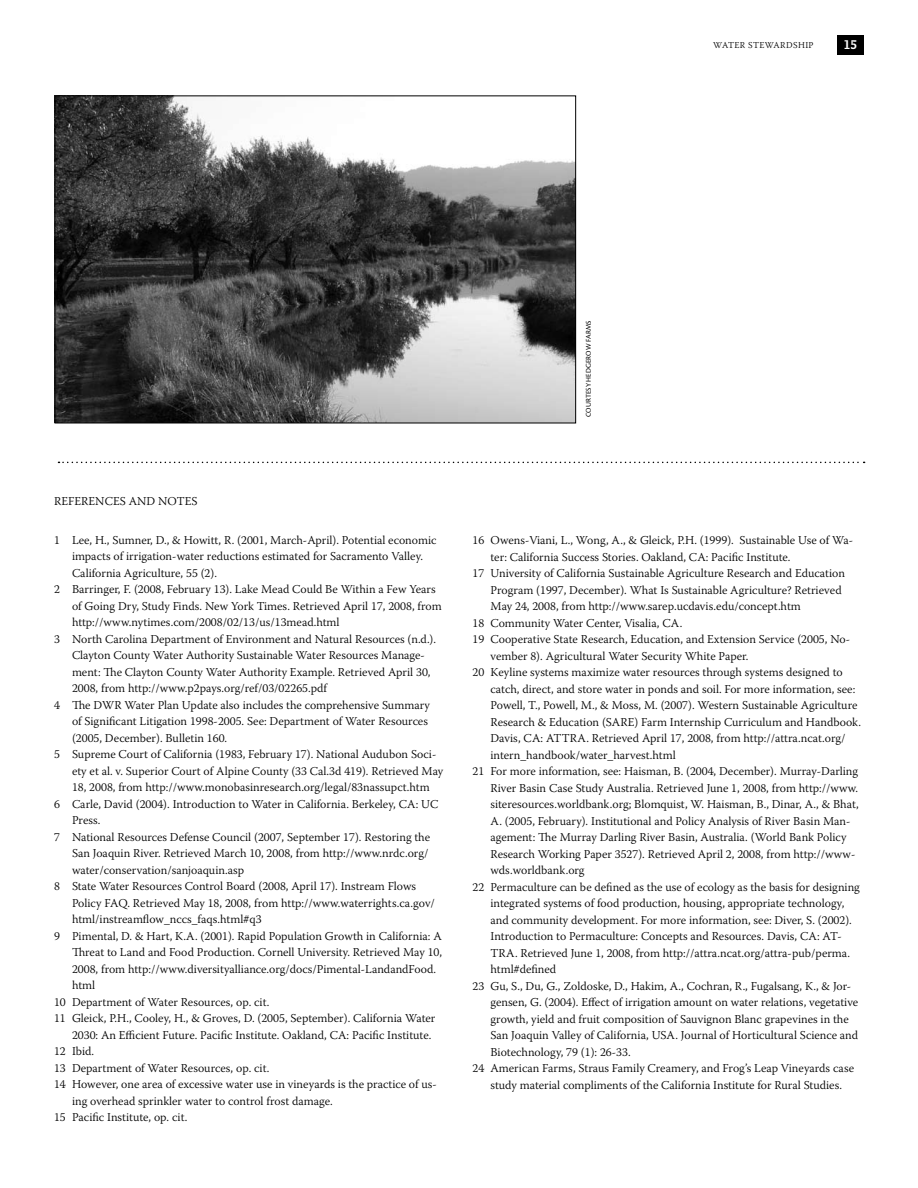
<style>
.page{position:relative;width:918px;height:1188px;background:#fff}
.page>*{position:absolute;margin:0;border:0;box-sizing:border-box;transform-origin:0 0}
.t1{font:300 12px "Warnock Pro";color:#000}
.t2{font:12px "Bell Centennial Std Name Num";color:#fff}
.t3{font:300 9px "Warnock Pro";letter-spacing:.04em;color:#000}
.t4{font:7.5px "Cronos Pro";letter-spacing:.01em;color:#000}
</style>
<div class="page">
<div style="left:837px;top:36px;width:27px;height:19px;background:#000"></div>
<svg style="left:58px;top:462px;width:807px;height:1px"></svg>
<img style="left:57px;top:98px;width:517px;height:323px">
<p class="t3" style="left:713px;top:40px;width:102px">WATER STEWARDSHIP</p>
<p class="t2" style="left:844px;top:37px;width:15px">15</p>
<p class="t4" style="left:584px;top:417px;width:97px;rotate:-90deg">Courtesy Hedgerow Farms</p>
<p class="t1" style="left:54px;top:493px;width:145px">REFERENCES AND NOTES</p>
<p class="t1" style="left:54px;top:532px;width:384px">1 Lee, H., Sumner, D., &amp; Howitt, R. (2001, March-April). Potential economic</p>
<p class="t1" style="left:72px;top:549px;width:353px">impacts of irrigation-water reductions estimated for Sacramento Valley.</p>
<p class="t1" style="left:72px;top:565px;width:147px">California Agriculture, 55 (2).</p>
<p class="t1" style="left:54px;top:582px;width:383px">2 Barringer, F. (2008, February 13). Lake Mead Could Be Within a Few Years</p>
<p class="t1" style="left:72px;top:598px;width:371px">of Going Dry, Study Finds. New York Times. Retrieved April 17, 2008, from</p>
<p class="t1" style="left:72px;top:615px;width:269px">http://www.nytimes.com/2008/02/13/us/13mead.html</p>
<p class="t1" style="left:54px;top:631px;width:384px">3 North Carolina Department of Environment and Natural Resources (n.d.).</p>
<p class="t1" style="left:72px;top:648px;width:354px">Clayton County Water Authority Sustainable Water Resources Manage-</p>
<p class="t1" style="left:72px;top:664px;width:360px">ment: The Clayton County Water Authority Example. Retrieved April 30,</p>
<p class="t1" style="left:72px;top:681px;width:257px">2008, from http://www.p2pays.org/ref/03/02265.pdf</p>
<p class="t1" style="left:54px;top:697px;width:377px">4 The DWR Water Plan Update also includes the comprehensive Summary</p>
<p class="t1" style="left:72px;top:714px;width:357px">of Significant Litigation 1998-2005. See: Department of Water Resources</p>
<p class="t1" style="left:72px;top:730px;width:157px">(2005, December). Bulletin 160.</p>
<p class="t1" style="left:54px;top:747px;width:384px">5 Supreme Court of California (1983, February 17). National Audubon Soci-</p>
<p class="t1" style="left:72px;top:763px;width:373px">ety et al. v. Superior Court of Alpine County (33 Cal.3d 419). Retrieved May</p>
<p class="t1" style="left:72px;top:780px;width:359px">18, 2008, from http://www.monobasinresearch.org/legal/83nassupct.htm</p>
<p class="t1" style="left:54px;top:796px;width:386px">6 Carle, David (2004). Introduction to Water in California. Berkeley, CA: UC</p>
<p class="t1" style="left:72px;top:813px;width:30px">Press.</p>
<p class="t1" style="left:54px;top:829px;width:378px">7 National Resources Defense Council (2007, September 17). Restoring the</p>
<p class="t1" style="left:72px;top:846px;width:358px">San Joaquin River. Retrieved March 10, 2008, from http://www.nrdc.org/</p>
<p class="t1" style="left:72px;top:862px;width:174px">water/conservation/sanjoaquin.asp</p>
<p class="t1" style="left:54px;top:879px;width:364px">8 State Water Resources Control Board (2008, April 17). Instream Flows</p>
<p class="t1" style="left:72px;top:895px;width:364px">Policy FAQ. Retrieved May 18, 2008, from http://www.waterrights.ca.gov/</p>
<p class="t1" style="left:72px;top:912px;width:191px">html/instreamflow_nccs_faqs.html#q3</p>
<p class="t1" style="left:54px;top:928px;width:389px">9 Pimental, D. &amp; Hart, K.A. (2001). Rapid Population Growth in California: A</p>
<p class="t1" style="left:72px;top:945px;width:372px">Threat to Land and Food Production. Cornell University. Retrieved May 10,</p>
<p class="t1" style="left:72px;top:961px;width:366px">2008, from http://www.diversityalliance.org/docs/Pimental-LandandFood.</p>
<p class="t1" style="left:72px;top:978px;width:25px">html</p>
<p class="t1" style="left:54px;top:994px;width:217px">10 Department of Water Resources, op. cit.</p>
<p class="t1" style="left:54px;top:1011px;width:383px">11 Gleick, P.H., Cooley, H., &amp; Groves, D. (2005, September). California Water</p>
<p class="t1" style="left:72px;top:1027px;width:361px">2030: An Efficient Future. Pacific Institute. Oakland, CA: Pacific Institute.</p>
<p class="t1" style="left:54px;top:1044px;width:42px">12 Ibid.</p>
<p class="t1" style="left:54px;top:1060px;width:217px">13 Department of Water Resources, op. cit.</p>
<p class="t1" style="left:54px;top:1077px;width:385px">14 However, one area of excessive water use in vineyards is the practice of us-</p>
<p class="t1" style="left:72px;top:1093px;width:262px">ing overhead sprinkler water to control frost damage.</p>
<p class="t1" style="left:54px;top:1110px;width:135px">15 Pacific Institute, op. cit.</p>
<p class="t1" style="left:472px;top:533px;width:382px">16 Owens-Viani, L., Wong, A., &amp; Gleick, P.H. (1999). Sustainable Use of Wa-</p>
<p class="t1" style="left:490px;top:549px;width:302px">ter: California Success Stories. Oakland, CA: Pacific Institute.</p>
<p class="t1" style="left:472px;top:566px;width:374px">17 University of California Sustainable Agriculture Research and Education</p>
<p class="t1" style="left:490px;top:582px;width:353px">Program (1997, December). What Is Sustainable Agriculture? Retrieved</p>
<p class="t1" style="left:490px;top:599px;width:312px">May 24, 2008, from http://www.sarep.ucdavis.edu/concept.htm</p>
<p class="t1" style="left:472px;top:615px;width:211px">18 Community Water Center, Visalia, CA.</p>
<p class="t1" style="left:472px;top:632px;width:379px">19 Cooperative State Research, Education, and Extension Service (2005, No-</p>
<p class="t1" style="left:490px;top:648px;width:260px">vember 8). Agricultural Water Security White Paper.</p>
<p class="t1" style="left:472px;top:665px;width:372px">20 Keyline systems maximize water resources through systems designed to</p>
<p class="t1" style="left:490px;top:681px;width:366px">catch, direct, and store water in ponds and soil. For more information, see:</p>
<p class="t1" style="left:490px;top:698px;width:368px">Powell, T., Powell, M., &amp; Moss, M. (2007). Western Sustainable Agriculture</p>
<p class="t1" style="left:490px;top:714px;width:372px">Research &amp; Education (SARE) Farm Internship Curriculum and Handbook.</p>
<p class="t1" style="left:490px;top:731px;width:356px">Davis, CA: ATTRA. Retrieved April 17, 2008, from http://attra.ncat.org/</p>
<p class="t1" style="left:490px;top:747px;width:187px">intern_handbook/water_harvest.html</p>
<p class="t1" style="left:472px;top:764px;width:387px">21 For more information, see: Haisman, B. (2004, December). Murray-Darling</p>
<p class="t1" style="left:490px;top:780px;width:369px">River Basin Case Study Australia. Retrieved June 1, 2008, from http://www.</p>
<p class="t1" style="left:490px;top:797px;width:370px">siteresources.worldbank.org; Blomquist, W. Haisman, B., Dinar, A., &amp; Bhat,</p>
<p class="t1" style="left:490px;top:813px;width:362px">A. (2005, February). Institutional and Policy Analysis of River Basin Man-</p>
<p class="t1" style="left:490px;top:830px;width:358px">agement: The Murray Darling River Basin, Australia. (World Bank Policy</p>
<p class="t1" style="left:490px;top:846px;width:366px">Research Working Paper 3527). Retrieved April 2, 2008, from http://www-</p>
<p class="t1" style="left:490px;top:863px;width:96px">wds.worldbank.org</p>
<p class="t1" style="left:472px;top:879px;width:389px">22 Permaculture can be defined as the use of ecology as the basis for designing</p>
<p class="t1" style="left:490px;top:896px;width:355px">integrated systems of food production, housing, appropriate technology,</p>
<p class="t1" style="left:490px;top:912px;width:363px">and community development. For more information, see: Diver, S. (2002).</p>
<p class="t1" style="left:490px;top:929px;width:353px">Introduction to Permaculture: Concepts and Resources. Davis, CA: AT-</p>
<p class="t1" style="left:490px;top:945px;width:361px">TRA. Retrieved June 1, 2008, from http://attra.ncat.org/attra-pub/perma.</p>
<p class="t1" style="left:490px;top:962px;width:67px">html#defined</p>
<p class="t1" style="left:472px;top:978px;width:380px">23 Gu, S., Du, G., Zoldoske, D., Hakim, A., Cochran, R., Fugalsang, K., &amp; Jor-</p>
<p class="t1" style="left:490px;top:995px;width:369px">gensen, G. (2004). Effect of irrigation amount on water relations, vegetative</p>
<p class="t1" style="left:490px;top:1011px;width:360px">growth, yield and fruit composition of Sauvignon Blanc grapevines in the</p>
<p class="t1" style="left:490px;top:1028px;width:369px">San Joaquin Valley of California, USA. Journal of Horticultural Science and</p>
<p class="t1" style="left:490px;top:1044px;width:142px">Biotechnology, 79 (1): 26-33.</p>
<p class="t1" style="left:472px;top:1061px;width:383px">24 American Farms, Straus Family Creamery, and Frog’s Leap Vineyards case</p>
<p class="t1" style="left:490px;top:1077px;width:353px">study material compliments of the California Institute for Rural Studies.</p>
</div>
